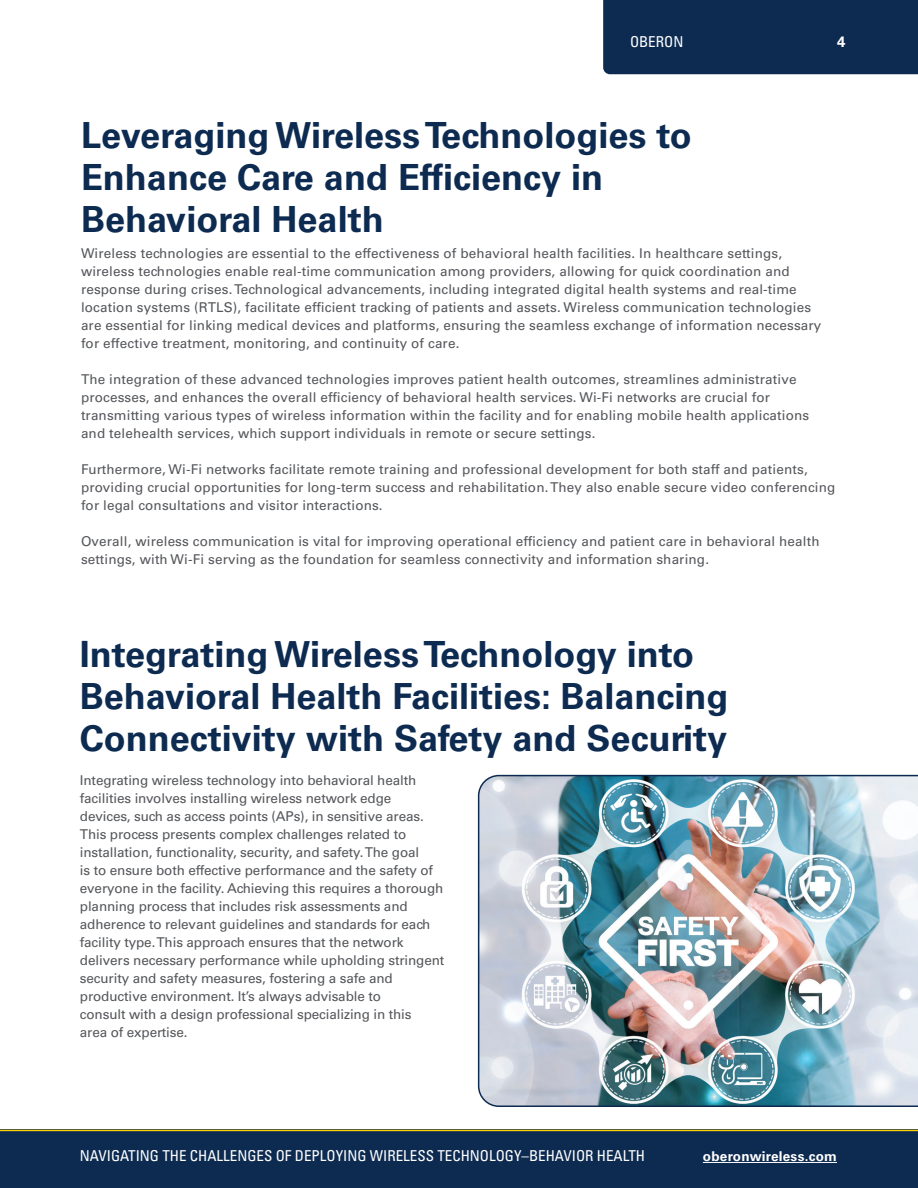
<style>
.page{position:relative;width:918px;height:1188px;background:#fff}
.page>*{position:absolute;margin:0;border:0;box-sizing:border-box;transform-origin:0 0}
.t1{font:700 36px/42px "Univers LT Std";color:#0d2b51}
.t2{font:condensed 15px "Univers LT Std";color:#fff}
.t3{font:700 15px "Univers LT Std";color:#fff}
.t4{font:13.5px/18px "Univers LT Std";letter-spacing:.01em;color:#54565a}
.t5{font:13.5px/18px "Univers LT Std";letter-spacing:-.01em;color:#54565a}
.t6{font:700 13.5px "Univers LT Std";letter-spacing:.02em;color:#fff}
</style>
<div class="page">
<div style="left:603px;top:0;width:315px;height:74px;background:#0d2b51"></div>
<div style="left:0;top:1130px;width:918px;height:58px;background:#0d2b51"></div>
<hr style="left:0;top:1130px;width:918px;height:1px;background:#fdd008">
<hr style="left:703px;top:1162px;width:134px;height:1px;background:#fff">
<img style="left:478px;top:775px;width:440px;height:332px">
<p class="t2" style="left:630px;top:32px;width:55px">OBERON</p>
<p class="t3" style="left:837px;top:33px;width:10px">4</p>
<h1 class="t1" style="left:81px;top:114px;width:612px">Leveraging Wireless Technologies to<br>Enhance Care and Efficiency in<br>Behavioral Health</h1>
<p class="t4" style="left:81px;top:244px;width:742px">Wireless technologies are essential to the effectiveness of behavioral health facilities. In healthcare settings, wireless technologies enable real-time communication among providers, allowing for quick coordination and response during crises. Technological advancements, including integrated digital health systems and real-time location systems (RTLS), facilitate efficient tracking of patients and assets. Wireless communication technologies are essential for linking medical devices and platforms, ensuring the seamless exchange of information necessary for effective treatment, monitoring, and continuity of care.</p>
<p class="t4" style="left:81px;top:370px;width:730px">The integration of these advanced technologies improves patient health outcomes, streamlines administrative processes, and enhances the overall efficiency of behavioral health services. Wi-Fi networks are crucial for transmitting various types of wireless information within the facility and for enabling mobile health applications and telehealth services, which support individuals in remote or secure settings.</p>
<p class="t4" style="left:81px;top:460px;width:756px">Furthermore, Wi-Fi networks facilitate remote training and professional development for both staff and patients, providing crucial opportunities for long-term success and rehabilitation. They also enable secure video conferencing for legal consultations and visitor interactions.</p>
<p class="t4" style="left:81px;top:532px;width:740px">Overall, wireless communication is vital for improving operational efficiency and patient care in behavioral health settings, with Wi-Fi serving as the foundation for seamless connectivity and information sharing.</p>
<h1 class="t1" style="left:80px;top:634px;width:650px">Integrating Wireless Technology into<br>Behavioral Health Facilities: Balancing<br>Connectivity with Safety and Security</h1>
<p class="t5" style="left:80px;top:771px;width:366px">Integrating wireless technology into behavioral health facilities involves installing wireless network edge devices, such as access points (APs), in sensitive areas.<br>This process presents complex challenges related to installation, functionality, security, and safety. The goal<br>is to ensure both effective performance and the safety of everyone in the facility. Achieving this requires a thorough planning process that includes risk assessments and adherence to relevant guidelines and standards for each facility type. This approach ensures that the network delivers necessary performance while upholding stringent security and safety measures, fostering a safe and productive environment. It’s always advisable to<br>consult with a design professional specializing in this<br>area of expertise.</p>
<p class="t2" style="left:80px;top:1147px;width:567px">NAVIGATING THE CHALLENGES OF DEPLOYING WIRELESS TECHNOLOGY–BEHAVIOR HEALTH</p>
<p class="t6" style="left:703px;top:1148px;width:136px">oberonwireless.com</p>
</div>
